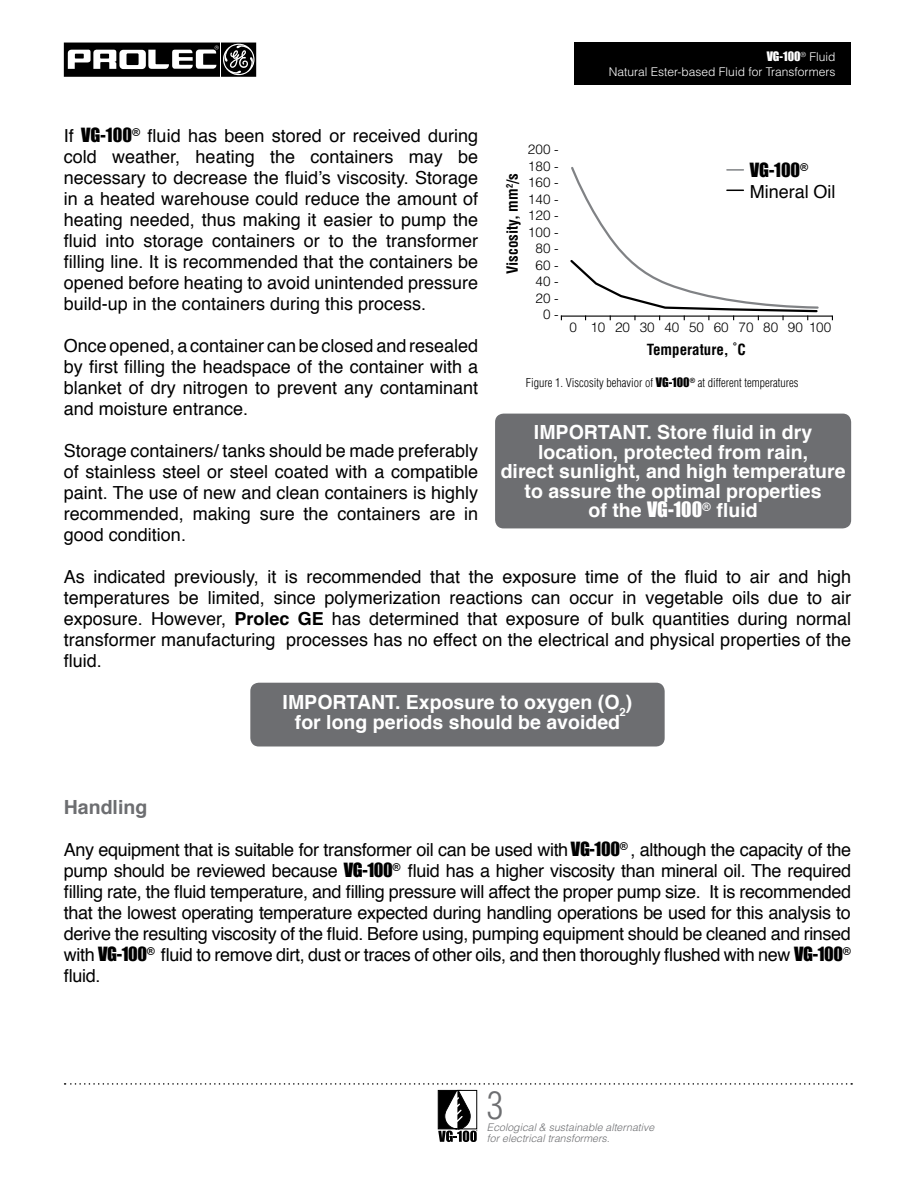
<style>
.page{position:relative;width:915px;height:1191px;background:#fff}
.page>*{position:absolute;margin:0;border:0;box-sizing:border-box;transform-origin:0 0}
.t1{font:300 condensed 37.5px "Helvetica";color:#6d6e71}
.t2{font:700 19.5px/19.5px "Helvetica";color:#fff;text-align:center}
.t3{font:700 19.5px "Helvetica";color:#6d6e71}
.t4{font:18px/21px "Helvetica";color:#000;text-align:justify}
.t5{font:18px "Impact";color:#000}
.t6{font:700 condensed 15px "Helvetica";color:#000}
.t7{font:300 13.5px/16.5px "Helvetica";color:#000;text-align:right}
.t8{font:300 condensed 12px "Helvetica";color:#000}
.t9{font:300 12px "Helvetica";color:#fff}
.t10{font:12px "Impact";color:#fff}
.t11{font:italic 300 10.5px/10.5px "Helvetica";color:#6d6e71}
.s1{font-family:"Helvetica";font-weight:300}
.s2{font-family:"Impact"}
.s3{font-weight:700}
.s4{font-family:"Impact";font-weight:400;font-stretch:normal}
.s5{font-family:"Impact";font-weight:400}
</style>
<div class="page">
<svg style="left:64px;top:43px;width:192px;height:34px"></svg>
<svg style="left:65px;top:1083px;width:786px;height:59px"></svg>
<div style="left:574px;top:43px;width:276px;height:42px;background:#000"></div>
<div style="left:495px;top:413px;width:355px;height:115px;background:#6d6e71;border-radius:9px"></div>
<hr style="left:560px;top:315px;width:272px;height:2px;background:#000">
<svg style="left:568px;top:167px;width:251px;height:153px"></svg>
<div style="left:250px;top:682px;width:414px;height:64px;background:#6d6e71;border-radius:9px"></div>
<p class="t10" style="left:766px;top:47px;width:70px">VG-100<sup>®</sup> <span class="s1">Fluid</span></p>
<p class="t9" style="left:608px;top:64px;width:228px">Natural Ester-based Fluid for Transformers</p>
<p class="t4" style="left:64px;top:126px;width:416px">If <span class="s2">VG-100</span><sup>®</sup> fluid has been stored or received during cold weather, heating the containers may be necessary to decrease the fluid’s viscosity. Storage in a heated warehouse could reduce the amount of heating needed, thus making it easier to pump the fluid into storage containers or to the transformer filling line. It is recommended that the containers be opened before heating to avoid unintended pressure build-up in the containers during this process.</p>
<p class="t4" style="left:64px;top:336px;width:416px">Once opened, a container can be closed and resealed by first filling the headspace of the container with a blanket of dry nitrogen to prevent any contaminant and moisture entrance.</p>
<p class="t4" style="left:64px;top:441px;width:416px">Storage containers/ tanks should be made preferably of stainless steel or steel coated with a compatible paint. The use of new and clean containers is highly recommended, making sure the containers are in good condition.</p>
<p class="t4" style="left:64px;top:567px;width:788px">As indicated previously, it is recommended that the exposure time of the fluid to air and high temperatures be limited, since polymerization reactions can occur in vegetable oils due to air exposure. However, <span class="s3">Prolec GE</span> has determined that exposure of bulk quantities during normal transformer manufacturing processes has no effect on the electrical and physical properties of the fluid.</p>
<p class="t7" style="left:528px;top:141px;width:32px">200 -<br>180 -<br>160 -<br>140 -<br>120 -<br>100 -<br>80 -<br>60 -<br>40 -<br>20 -<br>0 -</p>
<p class="t5" style="left:749px;top:156px;width:60px">VG-100<sup>®</sup></p>
<p class="t4" style="left:749px;top:182px;width:87px">Mineral Oil</p>
<p class="t6" style="left:503px;top:274px;width:103px;rotate:-90deg">Viscosity, mm<sup>2</sup>/s</p>
<p class="t7" style="left:569px;top:318px;width:263px">0 10 20 30 40 50 60 70 80 90 100</p>
<p class="t6" style="left:646px;top:340px;width:100px">Temperature, ˚C</p>
<p class="t8" style="left:525px;top:375px;width:274px">Figure 1. Viscosity behavior of <span class="s4">VG-100</span><sup>®</sup> at different temperatures</p>
<p class="t2" style="left:500px;top:423px;width:346px">IMPORTANT. Store fluid in dry location, protected from rain,<br>direct sunlight, and high temperature to assure the optimal properties<br>of the <span class="s5">VG-100</span><sup>®</sup> fluid</p>
<p class="t2" style="left:282px;top:692px;width:351px">IMPORTANT. Exposure to oxygen (O<sub>2</sub>) for long periods should be avoided</p>
<p class="t3" style="left:64px;top:791px;width:85px">Handling</p>
<p class="t4" style="left:64px;top:840px;width:788px">Any equipment that is suitable for transformer oil can be used with <span class="s2">VG-100</span><sup>®</sup> , although the capacity of the pump should be reviewed because <span class="s2">VG-100</span><sup>®</sup> fluid has a higher viscosity than mineral oil. The required filling rate, the fluid temperature, and filling pressure will affect the proper pump size. It is recommended that the lowest operating temperature expected during handling operations be used for this analysis to derive the resulting viscosity of the fluid. Before using, pumping equipment should be cleaned and rinsed with <span class="s2">VG-100</span><sup>®</sup> fluid to remove dirt, dust or traces of other oils, and then thoroughly flushed with new <span class="s2">VG-100</span><sup>® </sup>fluid.</p>
<h1 class="t1" style="left:487px;top:1081px;width:18px">3</h1>
<p class="t11" style="left:487px;top:1122px;width:169px">Ecological &amp; sustainable alternative for electrical transformers.</p>
</div>
